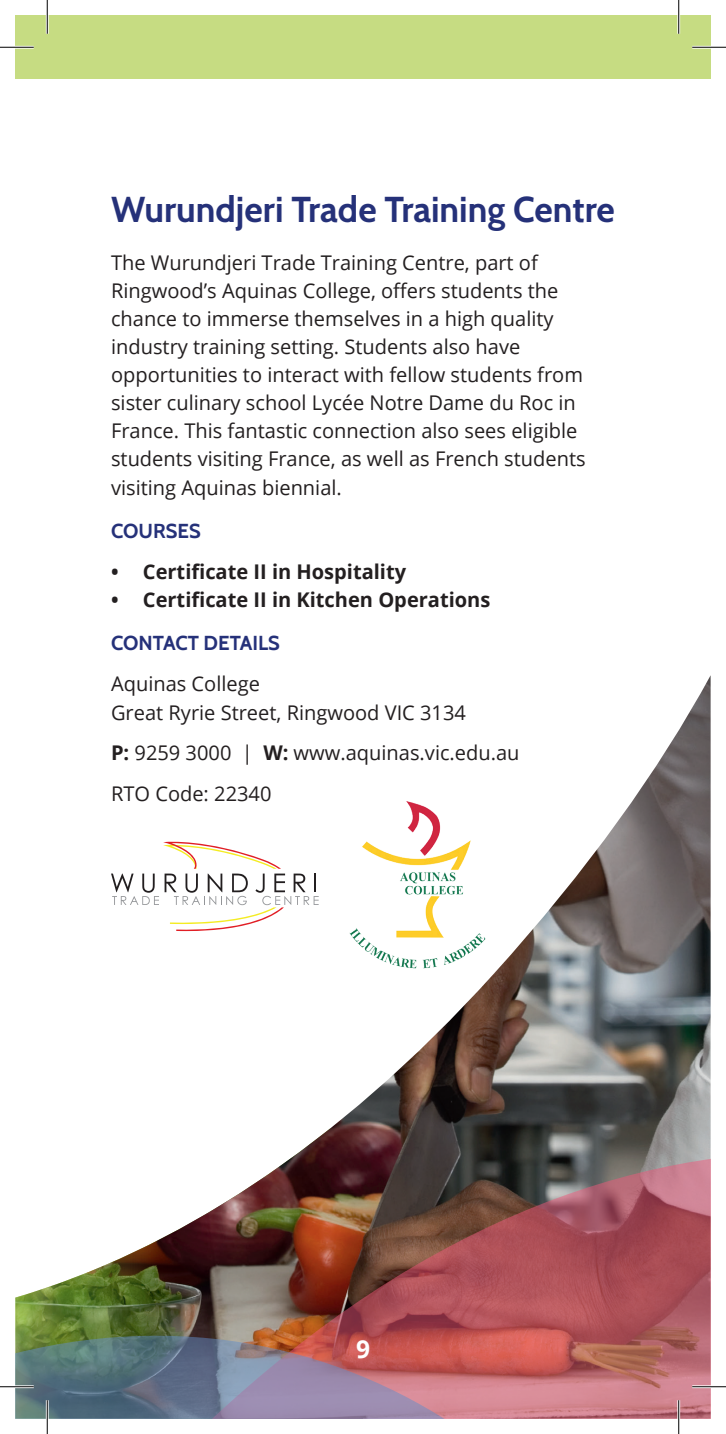
<style>
.page{position:relative;width:726px;height:1434px;background:#fff}
.page>*{position:absolute;margin:0;border:0;box-sizing:border-box;transform-origin:0 0}
.Heading_2{font:700 36px "Cabin";color:#253179}
.t1{font:700 24.75px "Open Sans";color:#fff}
.t2{font:20.25px/28.1px "Open Sans";color:#231f20}
.t3{font:700 20.25px "Open Sans";color:#231f20}
.Heading_4{font:700 20.25px "Cabin";color:#253179}
.s1{font-weight:700}
</style>
<div class="page">
<div style="left:15px;top:15px;width:696px;height:64px;background:#c6dc82"></div>
<img style="left:180px;top:675px;width:531px;height:475px">
<img style="left:15px;top:1150px;width:696px;height:183px">
<img style="left:15px;top:1333px;width:696px;height:86px">
<svg style="left:111px;top:839px;width:208px;height:92px"></svg>
<img style="left:346px;top:801px;width:142px;height:170px">
<hr style="left:0;top:46px;width:34px;height:3px;background:#fff">
<hr style="left:692px;top:46px;width:34px;height:3px;background:#fff">
<hr style="left:0;top:1385px;width:34px;height:3px;background:#fff">
<hr style="left:692px;top:1385px;width:34px;height:3px;background:#fff">
<hr style="left:46px;top:0;width:3px;height:34px;background:#fff">
<hr style="left:46px;top:1400px;width:3px;height:34px;background:#fff">
<hr style="left:677px;top:0;width:3px;height:34px;background:#fff">
<hr style="left:677px;top:1400px;width:3px;height:34px;background:#fff">
<hr style="left:0;top:47px;width:34px;height:1px;background:#000">
<hr style="left:692px;top:47px;width:34px;height:1px;background:#000">
<hr style="left:0;top:1386px;width:34px;height:1px;background:#000">
<hr style="left:692px;top:1386px;width:34px;height:1px;background:#000">
<hr style="left:47px;top:0;width:1px;height:34px;background:#000">
<hr style="left:47px;top:1400px;width:1px;height:34px;background:#000">
<hr style="left:678px;top:0;width:1px;height:34px;background:#000">
<hr style="left:678px;top:1400px;width:1px;height:34px;background:#000">
<p class="Heading_2" style="left:111px;top:188px;width:505px">Wurundjeri Trade Training Centre</p>
<p class="t2" style="left:111px;top:248px;width:476px">The Wurundjeri Trade Training Centre, part of Ringwood’s Aquinas College, offers students the chance to immerse themselves in a high quality industry training setting. Students also have opportunities to interact with fellow students from sister culinary school Lycée Notre Dame du Roc in France. This fantastic connection also sees eligible students visiting France, as well as French students visiting Aquinas biennial.</p>
<p class="Heading_4" style="left:111px;top:519px;width:91px">COURSES</p>
<p class="t3" style="left:111px;top:557px;width:297px">• Certificate II in Hospitality</p>
<p class="t3" style="left:111px;top:585px;width:381px">• Certificate II in Kitchen Operations</p>
<p class="Heading_4" style="left:111px;top:631px;width:171px">CONTACT DETAILS</p>
<p class="t2" style="left:111px;top:669px;width:356px">Aquinas College<br>Great Ryrie Street, Ringwood VIC 3134</p>
<p class="t2" style="left:111px;top:738px;width:410px"><span class="s1">P:</span> 9259 3000 | <span class="s1">W:</span> www.aquinas.vic.edu.au</p>
<p class="t2" style="left:111px;top:779px;width:162px">RTO Code: 22340</p>
<p class="t1" style="left:356px;top:1331px;width:15px">9</p>
</div>
